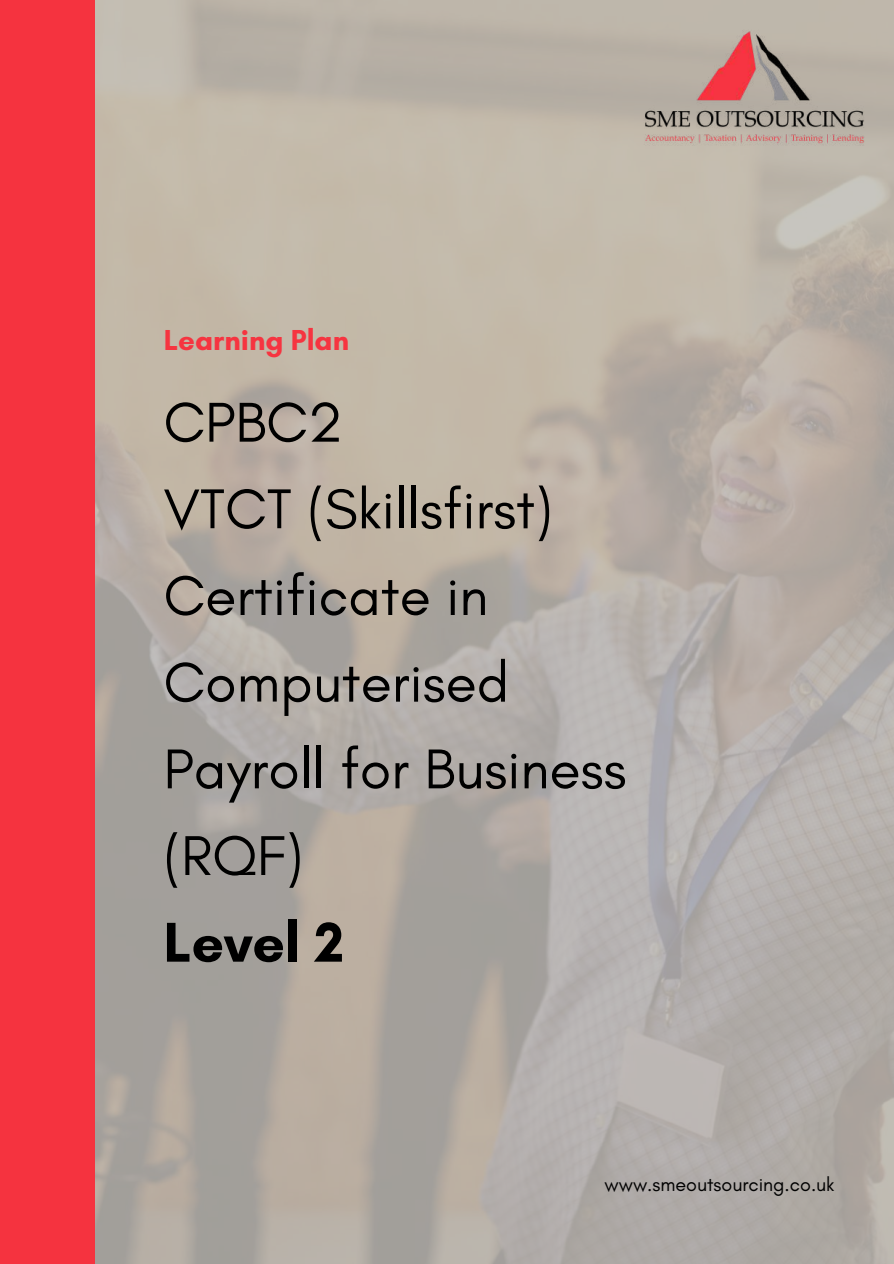
<style>
.page{position:relative;width:894px;height:1264px;background:#fff}
.page>*{position:absolute;margin:0;border:0;box-sizing:border-box;transform-origin:0 0}
.t1{font:57.15px/86.7px "Glacial Indifference";color:#000}
.t2{font:700 57.15px "Glacial Indifference";color:#000}
.t3{font:700 29.4px "Glacial Indifference";color:#f63440}
.t4{font:19.65px "Glacial Indifference";color:#000}
</style>
<div class="page">
<img style="left:94px;top:0;width:799px;height:1263px">
<img style="left:632px;top:18px;width:244px;height:143px">
<div style="left:0;top:0;width:94px;height:1263px;background:#f5333f"></div>
<p class="t3" style="left:164px;top:322px;width:187px">Learning Plan</p>
<p class="t1" style="left:163px;top:378px;width:464px">CPBC2<br>VTCT (Skillsfirst)<br>Certificate in<br>Computerised<br>Payroll for Business (RQF)</p>
<p class="t2" style="left:163px;top:907px;width:182px">Level 2</p>
<p class="t4" style="left:604px;top:1172px;width:231px">www.smeoutsourcing.co.uk</p>
</div>
